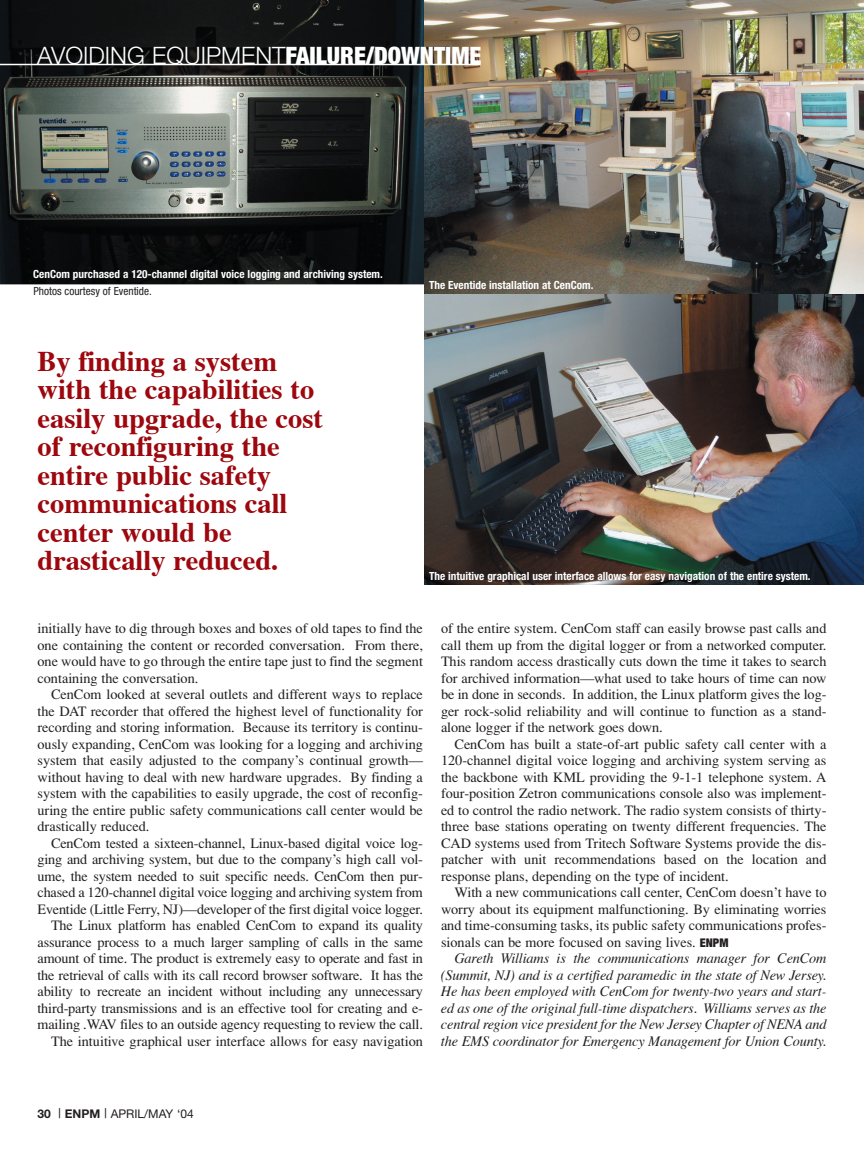
<style>
.page{position:relative;width:864px;height:1161px;background:#fff}
.page>*{position:absolute;margin:0;border:0;box-sizing:border-box;transform-origin:0 0}
.t1{font:700 28.5px/28.5px "Times";color:#9d070d}
.t2{font:300 24px "Helvetica Neue";color:#fff}
.t3{font:14.25px/16.5px "Times";letter-spacing:-.01em;color:#231f20;text-align:justify}
.t4{font:italic 14.25px/16.5px "Times";letter-spacing:-.01em;color:#231f20;text-align:justify}
.t5{font:12px "Helvetica Neue";color:#231f20}
.t6{font:700 condensed 11.25px "Helvetica Neue";color:#fff}
.t7{font:condensed 11.25px "Helvetica Neue";color:#231f20}
.s1{font-weight:900;font-stretch:condensed}
.s2{font-family:"Helvetica Neue";font-weight:900;font-stretch:condensed;font-size:12px}
.s3{font-weight:700}
.s4{font-size:13.5px}
</style>
<div class="page">
<img style="left:0;top:0;width:424px;height:284px">
<img style="left:424px;top:0;width:440px;height:585px">
<hr style="left:0;top:64px;width:481px;height:1px;background:#fff">
<h2 class="t2" style="left:37px;top:47px;width:446px">AVOIDING EQUIPMENT<span class="s1">FAILURE/DOWNTIME</span></h2>
<p class="t6" style="left:33px;top:270px;width:351px">CenCom purchased a 120-channel digital voice logging and archiving system.</p>
<p class="t7" style="left:33px;top:286px;width:120px">Photos courtesy of Eventide.</p>
<h1 class="t1" style="left:38px;top:350px;width:287px">By finding a system with the capabilities to easily upgrade, the cost of reconfiguring the entire public safety communications call center would be drastically reduced.</h1>
<p class="t6" style="left:429px;top:281px;width:166px">The Eventide installation at CenCom.</p>
<p class="t6" style="left:429px;top:572px;width:383px">The intuitive graphical user interface allows for easy navigation of the entire system.</p>
<p class="t3" style="left:38px;top:622px;width:387px">initially have to dig through boxes and boxes of old tapes to find the one containing the content or recorded conversation. From there, one would have to go through the entire tape just to find the segment containing the conversation.</p>
<p class="t3" style="left:38px;top:688px;width:387px;text-indent:14px">CenCom looked at several outlets and different ways to replace the DAT recorder that offered the highest level of functionality for recording and storing information. Because its territory is continu&shy;ously expanding, CenCom was looking for a logging and archiving system that easily adjusted to the company’s continual growth— without having to deal with new hardware upgrades. By finding a system with the capabilities to easily upgrade, the cost of reconfig&shy;uring the entire public safety communications call center would be drastically reduced.</p>
<p class="t3" style="left:38px;top:836px;width:387px;text-align:right">CenCom tested a sixteen-channel, Linux-based digital voice log&shy;ging and archiving system, but due to the company’s high call vol&shy;ume, the system needed to suit specific needs. CenCom then pur&shy;chased a 120-channel digital voice logging and archiving system from Eventide (Little Ferry, NJ)—developer of the first digital voice logger.<br>The Linux platform has enabled CenCom to expand its quality assurance process to a much larger sampling of calls in the same amount of time. The product is extremely easy to operate and fast in the retrieval of calls with its call record browser software. It has the ability to recreate an incident without including any unnecessary third-party transmissions and is an effective tool for creating and e&shy;mailing .WAV files to an outside agency requesting to review the call.<br>The intuitive graphical user interface allows for easy navigation</p>
<p class="t3" style="left:441px;top:622px;width:387px">of the entire system. CenCom staff can easily browse past calls and call them up from the digital logger or from a networked computer.<br>This random access drastically cuts down the time it takes to search for archived information—what used to take hours of time can now be in done in seconds. In addition, the Linux platform gives the log&shy;ger rock-solid reliability and will continue to function as a stand&shy;alone logger if the network goes down.</p>
<p class="t3" style="left:441px;top:737px;width:387px;text-indent:14px">CenCom has built a state-of-art public safety call center with a 120-channel digital voice logging and archiving system serving as the backbone with KML providing the 9-1-1 telephone system. A four-position Zetron communications console also was implement&shy;ed to control the radio network. The radio system consists of thirty&shy;three base stations operating on twenty different frequencies. The CAD systems used from Tritech Software Systems provide the dis&shy;patcher with unit recommendations based on the location and response plans, depending on the type of incident.</p>
<p class="t3" style="left:441px;top:886px;width:387px;text-indent:13px">With a new communications call center, CenCom doesn’t have to worry about its equipment malfunctioning. By eliminating worries and time-consuming tasks, its public safety communications profes&shy;sionals can be more focused on saving lives. <span class="s2">ENPM</span></p>
<p class="t4" style="left:441px;top:952px;width:387px;text-indent:14px">Gareth Williams is the communications manager for CenCom (Summit, NJ) and is a certified paramedic in the state of New Jersey.<br>He has been employed with CenCom for twenty-two years and start&shy;ed as one of the original full-time dispatchers. Williams serves as the central region vice president for the New Jersey Chapter of NENA and the EMS coordinator for Emergency Management for Union County.</p>
<p class="t5" style="left:38px;top:1110px;width:158px"><span class="s3">30</span> <span class="s4">|</span> <span class="s3">ENPM</span> <span class="s4">|</span> APRIL/MAY ‘04</p>
</div>
